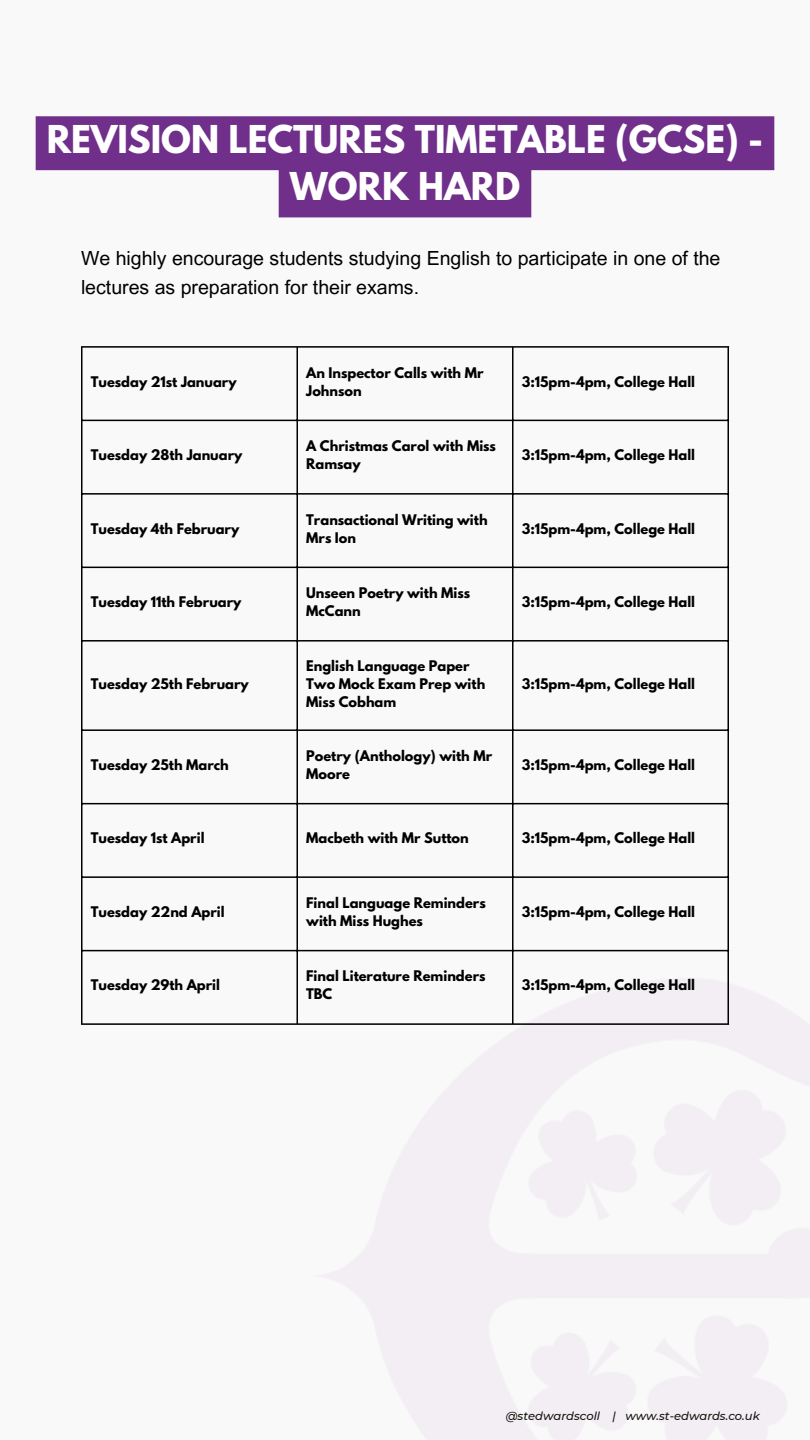
<style>
.page{position:relative;width:810px;height:1440px;background:#f9f9f9}
.page>*{position:absolute;margin:0;border:0;box-sizing:border-box;transform-origin:0 0}
.t1{font:700 34px/47.2px "League Spartan";color:#fff;text-align:center}
.t2{font:19.5px/29.2px "Arial MT Pro";color:#000}
.t3{font:700 13px/18px "League Spartan";color:#000}
.t4{font:italic 500 11.5px "Montserrat";color:#171310}
</style>
<div class="page">
<hr style="left:81px;top:348px;width:1px;height:675px;background:#000">
<hr style="left:297px;top:348px;width:1px;height:675px;background:#000">
<hr style="left:512px;top:348px;width:2px;height:675px;background:#000">
<hr style="left:728px;top:348px;width:1px;height:675px;background:#000">
<hr style="left:81px;top:346px;width:648px;height:2px;background:#000">
<hr style="left:81px;top:420px;width:648px;height:1px;background:#000">
<hr style="left:81px;top:493px;width:648px;height:2px;background:#000">
<hr style="left:81px;top:567px;width:648px;height:1px;background:#000">
<hr style="left:81px;top:640px;width:648px;height:2px;background:#000">
<hr style="left:81px;top:729px;width:648px;height:2px;background:#000">
<hr style="left:81px;top:803px;width:648px;height:1px;background:#000">
<hr style="left:81px;top:876px;width:648px;height:2px;background:#000">
<hr style="left:81px;top:950px;width:648px;height:1px;background:#000">
<hr style="left:81px;top:1023px;width:648px;height:2px;background:#000">
<svg style="left:36px;top:116px;width:738px;height:101px;fill:#702f8a"></svg>
<p class="t1" style="left:47px;top:120px;width:718px">REVISION LECTURES TIMETABLE (GCSE) -<br>WORK HARD</p>
<p class="t2" style="left:81px;top:246px;width:641px">We highly encourage students studying English to participate in one of the lectures as preparation for their exams.</p>
<h1 class="t3" style="left:91px;top:374px;width:147px">Tuesday 21st January</h1>
<h2 class="t3" style="left:306px;top:365px;width:179px">An Inspector Calls with Mr<br>Johnson</h2>
<p class="t3" style="left:522px;top:374px;width:175px">3:15pm-4pm, College Hall</p>
<p class="t3" style="left:91px;top:448px;width:153px">Tuesday 28th January</p>
<p class="t3" style="left:306px;top:439px;width:191px">A Christmas Carol with Miss<br>Ramsay</p>
<p class="t3" style="left:522px;top:448px;width:175px">3:15pm-4pm, College Hall</p>
<p class="t3" style="left:91px;top:521px;width:150px">Tuesday 4th February</p>
<p class="t3" style="left:306px;top:512px;width:183px">Transactional Writing with<br>Mrs Ion</p>
<p class="t3" style="left:522px;top:521px;width:175px">3:15pm-4pm, College Hall</p>
<p class="t3" style="left:91px;top:595px;width:152px">Tuesday 11th February</p>
<p class="t3" style="left:306px;top:586px;width:165px">Unseen Poetry with Miss<br>McCann</p>
<p class="t3" style="left:522px;top:595px;width:175px">3:15pm-4pm, College Hall</p>
<p class="t3" style="left:91px;top:676px;width:160px">Tuesday 25th February</p>
<p class="t3" style="left:306px;top:658px;width:181px">English Language Paper<br>Two Mock Exam Prep with<br>Miss Cobham</p>
<p class="t3" style="left:522px;top:676px;width:175px">3:15pm-4pm, College Hall</p>
<p class="t3" style="left:91px;top:757px;width:140px">Tuesday 25th March</p>
<p class="t3" style="left:306px;top:748px;width:187px">Poetry (Anthology) with Mr<br>Moore</p>
<p class="t3" style="left:522px;top:757px;width:175px">3:15pm-4pm, College Hall</p>
<p class="t3" style="left:91px;top:831px;width:115px">Tuesday 1st April</p>
<p class="t3" style="left:306px;top:831px;width:164px">Macbeth with Mr Sutton</p>
<p class="t3" style="left:522px;top:831px;width:175px">3:15pm-4pm, College Hall</p>
<p class="t3" style="left:91px;top:904px;width:135px">Tuesday 22nd April</p>
<p class="t3" style="left:306px;top:895px;width:181px">Final Language Reminders with Miss Hughes</p>
<p class="t3" style="left:522px;top:904px;width:175px">3:15pm-4pm, College Hall</p>
<p class="t3" style="left:91px;top:978px;width:131px">Tuesday 29th April</p>
<p class="t3" style="left:306px;top:969px;width:181px">Final Literature Reminders<br>TBC</p>
<p class="t3" style="left:522px;top:978px;width:175px">3:15pm-4pm, College Hall</p>
<p class="t4" style="left:506px;top:1409px;width:256px">@stedwardscoll | www.st-edwards.co.uk</p>
</div>
